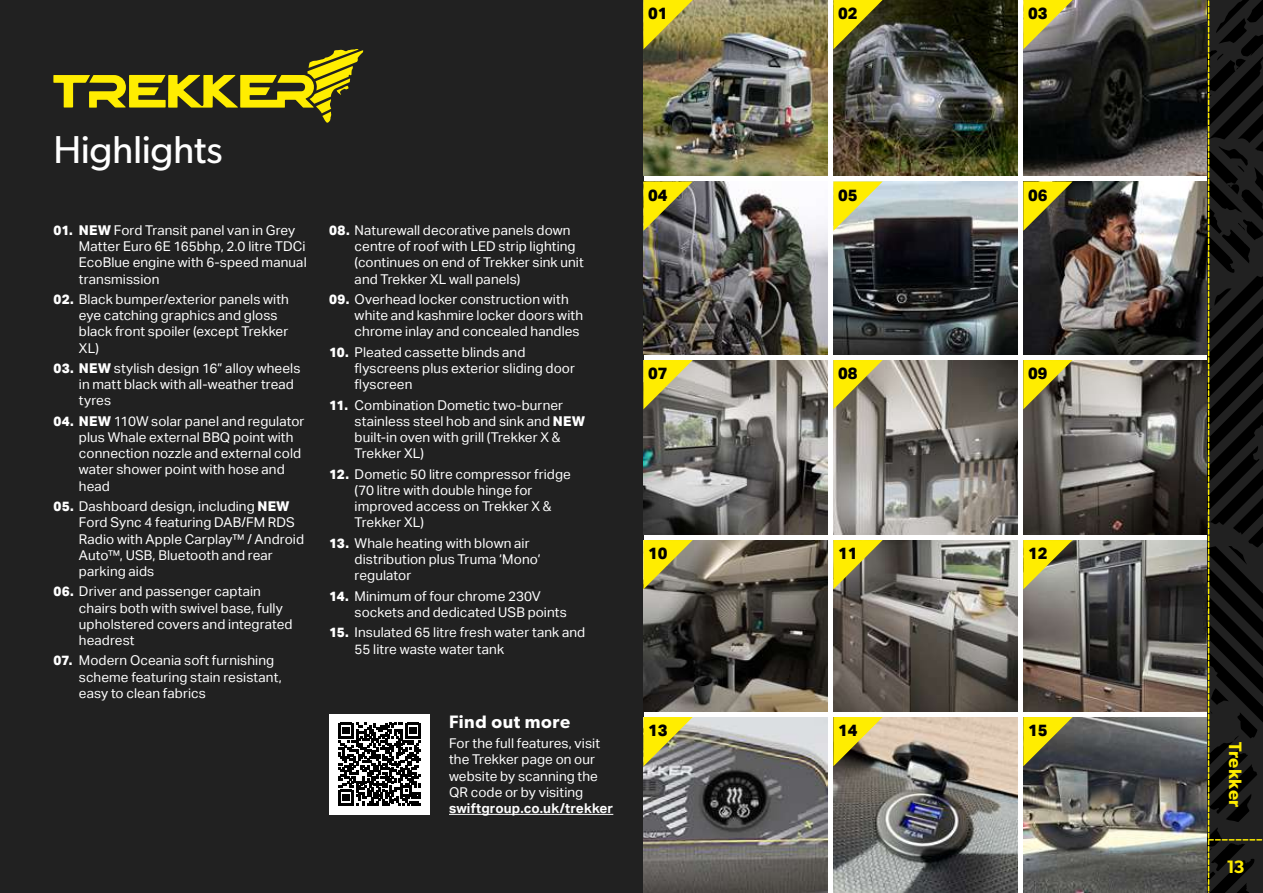
<style>
.page{position:relative;width:1263px;height:893px;background:#fff}
.page>*{position:absolute;margin:0;border:0;box-sizing:border-box;transform-origin:0 0}
.t1{font:39px "Gibson";letter-spacing:-.01em;color:#fff}
.t2{font:600 18px "Gibson";letter-spacing:.03em;color:#fff}
.t3{font:600 18px "Gibson";letter-spacing:.03em;color:#ffed00}
.t4{font:800 16.35px "Aktiv Grotesk";color:#000}
.t5{font:13.5px/16.2px "Aktiv Grotesk";letter-spacing:.01em;color:#fff}
.t6{font:700 13.5px "Aktiv Grotesk";letter-spacing:.005em;color:#fff}
.s1{font-weight:800}
</style>
<div class="page">
<div style="left:0;top:0;width:643px;height:893px;background:#212121"></div>
<img style="left:643px;top:0;width:184px;height:175px">
<img style="left:643px;top:181px;width:184px;height:173px">
<img style="left:643px;top:360px;width:184px;height:174px">
<img style="left:643px;top:540px;width:184px;height:171px">
<img style="left:643px;top:717px;width:184px;height:176px">
<img style="left:833px;top:0;width:184px;height:175px">
<img style="left:833px;top:181px;width:184px;height:173px">
<img style="left:833px;top:360px;width:184px;height:174px">
<img style="left:833px;top:540px;width:184px;height:171px">
<img style="left:833px;top:717px;width:184px;height:176px">
<img style="left:1023px;top:0;width:185px;height:175px">
<img style="left:1023px;top:181px;width:185px;height:173px">
<img style="left:1023px;top:360px;width:185px;height:174px">
<img style="left:1023px;top:540px;width:185px;height:171px">
<img style="left:1023px;top:717px;width:185px;height:176px">
<svg style="left:1023px;top:717px;width:50px;height:49px;background:#a09824"></svg>
<svg style="left:1023px;top:540px;width:50px;height:49px;background:#c5bc44"></svg>
<svg style="left:1023px;top:360px;width:50px;height:49px;background:#aca028"></svg>
<svg style="left:1023px;top:181px;width:50px;height:50px;background:#978d1a"></svg>
<svg style="left:1023px;top:0;width:49px;height:49px;background:#c3b841"></svg>
<svg style="left:833px;top:717px;width:50px;height:49px;background:#c1b236"></svg>
<svg style="left:833px;top:540px;width:50px;height:49px;background:#b1a62e"></svg>
<svg style="left:833px;top:360px;width:50px;height:49px;background:#c0b43a"></svg>
<svg style="left:833px;top:181px;width:50px;height:50px;background:#dbd764"></svg>
<svg style="left:833px;top:0;width:49px;height:49px;background:#ada426"></svg>
<svg style="left:643px;top:717px;width:50px;height:49px;background:#c3ba44"></svg>
<svg style="left:643px;top:540px;width:50px;height:49px;background:#beb33b"></svg>
<svg style="left:643px;top:360px;width:50px;height:49px;background:#c6bc44"></svg>
<svg style="left:643px;top:181px;width:50px;height:50px;background:#aca231"></svg>
<svg style="left:643px;top:0;width:50px;height:49px;background:#c2b528"></svg>
<svg style="left:53px;top:49px;width:310px;height:74px"></svg>
<div style="left:329px;top:714px;width:101px;height:100px;background:#fff"></div>
<svg style="left:338px;top:723px;width:83px;height:82px"></svg>
<hr style="left:449px;top:814px;width:164px;height:1px;background:#fff">
<svg style="left:1208px;top:0;width:55px;height:893px;background:#181712"></svg>
<p class="t4" style="left:648px;top:4px;width:21px">01</p>
<h1 class="t1" style="left:53px;top:126px;width:171px">Highlights</h1>
<p class="t5" style="left:79px;top:222px;width:229px;text-indent:-26px"><span class="s1">01. NEW</span> Ford Transit panel van in Grey<br>Matter Euro 6E 165bhp, 2.0 litre TDCi<br>EcoBlue engine with 6-speed manual transmission</p>
<p class="t5" style="left:79px;top:291px;width:212px;text-indent:-26px"><span class="s1">02.</span> Black bumper/exterior panels with eye catching graphics and gloss black front spoiler (except Trekker<br>XL)</p>
<p class="t5" style="left:79px;top:360px;width:223px;text-indent:-26px"><span class="s1">03. NEW</span> stylish design 16” alloy wheels in matt black with all-weather tread tyres</p>
<p class="t5" style="left:79px;top:413px;width:227px;text-indent:-26px"><span class="s1">04. NEW</span> 110W solar panel and regulator plus Whale external BBQ point with connection nozzle and external cold water shower point with hose and head</p>
<p class="t5" style="left:79px;top:498px;width:227px;text-indent:-26px"><span class="s1">05.</span> Dashboard design, including <span class="s1">NEW<br></span>Ford Sync 4 featuring DAB/FM RDS<br>Radio with Apple Carplay™ / Android<br>Auto™, USB, Bluetooth and rear parking aids</p>
<p class="t5" style="left:79px;top:584px;width:215px;text-indent:-26px"><span class="s1">06.</span> Driver and passenger captain chairs both with swivel base, fully upholstered covers and integrated headrest</p>
<p class="t5" style="left:79px;top:653px;width:204px;text-indent:-26px"><span class="s1">07.</span> Modern Oceania soft furnishing scheme featuring stain resistant, easy to clean fabrics</p>
<p class="t5" style="left:355px;top:222px;width:231px;text-indent:-26px"><span class="s1">08.</span> Naturewall decorative panels down centre of roof with LED strip lighting (continues on end of Trekker sink unit and Trekker XL wall panels)</p>
<p class="t5" style="left:355px;top:291px;width:230px;text-indent:-26px"><span class="s1">09.</span> Overhead locker construction with white and kashmire locker doors with chrome inlay and concealed handles</p>
<p class="t5" style="left:355px;top:344px;width:222px;text-indent:-26px"><span class="s1">10.</span> Pleated cassette blinds and flyscreens plus exterior sliding door flyscreen</p>
<p class="t5" style="left:355px;top:397px;width:232px;text-indent:-26px"><span class="s1">11.</span> Combination Dometic two-burner stainless steel hob and sink and <span class="s1">NEW </span>built-in oven with grill (Trekker X &amp;<br>Trekker XL)</p>
<p class="t5" style="left:355px;top:466px;width:218px;text-indent:-26px"><span class="s1">12.</span> Dometic 50 litre compressor fridge (70 litre with double hinge for improved access on Trekker X &amp;<br>Trekker XL)</p>
<p class="t5" style="left:355px;top:535px;width:188px;text-indent:-26px"><span class="s1">13.</span> Whale heating with blown air distribution plus Truma ‘Mono’ regulator</p>
<p class="t5" style="left:355px;top:588px;width:214px;text-indent:-26px"><span class="s1">14.</span> Minimum of four chrome 230V sockets and dedicated USB points</p>
<p class="t5" style="left:355px;top:624px;width:232px;text-indent:-26px"><span class="s1">15.</span> Insulated 65 litre fresh water tank and<br>55 litre waste water tank</p>
<h2 class="t2" style="left:449px;top:711px;width:123px">Find out more</h2>
<p class="t5" style="left:449px;top:735px;width:152px">For the full features, visit the Trekker page on our website by scanning the<br>QR code or by visiting</p>
<p class="t6" style="left:449px;top:800px;width:166px">swiftgroup.co.uk/trekker</p>
<p class="t4" style="left:648px;top:185px;width:21px">04</p>
<p class="t4" style="left:648px;top:364px;width:21px">07</p>
<p class="t4" style="left:648px;top:544px;width:21px">10</p>
<p class="t4" style="left:648px;top:721px;width:21px">13</p>
<p class="t4" style="left:838px;top:4px;width:21px">02</p>
<p class="t4" style="left:838px;top:185px;width:21px">05</p>
<p class="t4" style="left:838px;top:364px;width:21px">08</p>
<p class="t4" style="left:838px;top:544px;width:21px">11</p>
<p class="t4" style="left:838px;top:721px;width:21px">14</p>
<p class="t4" style="left:1028px;top:4px;width:21px">03</p>
<p class="t4" style="left:1028px;top:185px;width:21px">06</p>
<p class="t4" style="left:1028px;top:364px;width:21px">09</p>
<p class="t4" style="left:1028px;top:544px;width:21px">12</p>
<p class="t4" style="left:1028px;top:721px;width:21px">15</p>
<h2 class="t3" style="left:1246px;top:742px;width:67px;rotate:90deg">Trekker</h2>
<h2 class="t3" style="left:1226px;top:856px;width:20px">13</h2>
</div>
